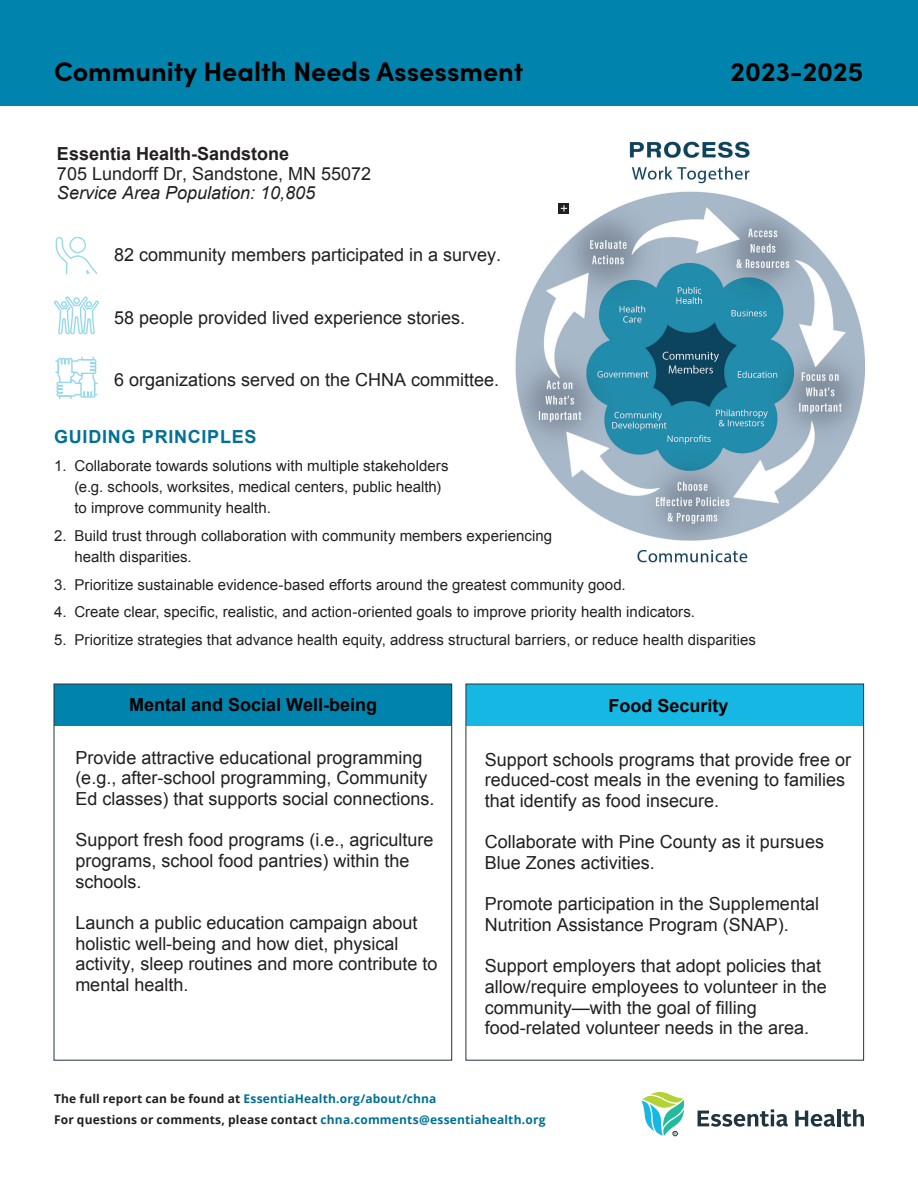
<style>
.page{position:relative;width:918px;height:1188px;background:#fff}
.page>*{position:absolute;margin:0;border:0;box-sizing:border-box;transform-origin:0 0}
.t1{font:700 27px "Sofia Pro";color:#000}
.t2{font:18px/20.7px "Arial";color:#231f20}
.t3{font:700 18px "Arial";color:#000}
.t4{font:italic 18px "Arial";color:#231f20}
.t5{font:700 18px "Arial";letter-spacing:.04em;color:#007195}
.t6{font:15px/21px "Arial";color:#231f20}
.t7{font:700 12px "Open Sans";letter-spacing:.015em;color:#231f20}
.t8{font:700 12px "Open Sans";letter-spacing:.015em;color:#007195}
.s1{font-weight:700}
.s2{color:#231f20}
.s3{color:#007195}
</style>
<div class="page">
<div style="left:0;top:1px;width:918px;height:105px;background:#0084ae"></div>
<svg style="left:55px;top:236px;width:43px;height:39px"></svg>
<svg style="left:54px;top:296px;width:45px;height:39px"></svg>
<div style="left:55px;top:360px;width:4px;height:13px;border:1px solid #96d8e9"></div>
<div style="left:94px;top:383px;width:4px;height:12px;border:1px solid #96d8e9"></div>
<svg style="left:56px;top:357px;width:41px;height:42px"></svg>
<img style="left:515px;top:141px;width:349px;height:422px">
<div style="left:559px;top:203px;width:10px;height:11px;background:#231f20"></div>
<svg style="left:53px;top:683px;width:811px;height:378px"></svg>
<svg style="left:561px;top:205px;width:6px;height:7px"></svg>
<svg style="left:698px;top:1109px;width:90px;height:18px"></svg>
<svg style="left:795px;top:1111px;width:40px;height:16px"></svg>
<hr style="left:837px;top:1109px;width:4px;height:17px;background:#21353f">
<svg style="left:842px;top:1109px;width:22px;height:18px"></svg>
<svg style="left:641px;top:1092px;width:43px;height:44px"></svg>
<h1 class="t1" style="left:54px;top:56px;width:471px">Community Health Needs Assessment</h1>
<h1 class="t1" style="left:731px;top:56px;width:134px">2023-2025</h1>
<p class="t2" style="left:57px;top:145px;width:316px;line-height:19.4px"><span class="s1">Essentia Health-Sandstone<br></span>705 Lundorff Dr, Sandstone, MN 55072</p>
<p class="t4" style="left:57px;top:183px;width:260px">Service Area Population: 10,805</p>
<p class="t2" style="left:114px;top:244px;width:389px">82 community members participated in a survey.</p>
<p class="t2" style="left:114px;top:307px;width:353px">58 people provided lived experience stories.</p>
<p class="t2" style="left:114px;top:370px;width:387px">6 organizations served on the CHNA committee.</p>
<h2 class="t5" style="left:54px;top:427px;width:204px">GUIDING PRINCIPLES</h2>
<p class="t6" style="left:74px;top:456px;width:376px;text-indent:-20px">1. Collaborate towards solutions with multiple stakeholders (e.g. schools, worksites, medical centers, public health) to improve community health.</p>
<p class="t6" style="left:74px;top:525px;width:479px;text-indent:-20px">2. Build trust through collaboration with community members experiencing health disparities.</p>
<p class="t6" style="left:54px;top:574px;width:573px">3. Prioritize sustainable evidence-based efforts around the greatest community good.</p>
<p class="t6" style="left:54px;top:602px;width:642px">4. create clear, specific, realistic, and action-oriented goals to improve priority health indicators.</p>
<p class="t6" style="left:54px;top:630px;width:703px">5. Prioritize strategies that advance health equity, address structural barriers, or reduce health disparities</p>
<h2 class="t3" style="left:129px;top:694px;width:250px">Mental and Social Well-being</h2>
<p class="t2" style="left:75px;top:747px;width:361px">Provide attractive educational programming (e.g., after-school programming, Community<br>Ed classes) that supports social connections.</p>
<p class="t2" style="left:75px;top:830px;width:360px">Support fresh food programs (i.e., agriculture programs, school food pantries) within the schools.</p>
<p class="t2" style="left:75px;top:912px;width:364px">Launch a public education campaign about holistic well-being and how diet, physical activity, sleep routines and more contribute to mental health.</p>
<h2 class="t3" style="left:608px;top:695px;width:122px">Food Security</h2>
<p class="t2" style="left:485px;top:749px;width:368px">Support schools programs that provide free or reduced-cost meals in the evening to families that identify as food insecure.</p>
<p class="t2" style="left:485px;top:832px;width:341px">Collaborate with Pine County as it pursues<br>Blue Zones activities.</p>
<p class="t2" style="left:485px;top:894px;width:336px">Promote participation in the Supplemental<br>Nutrition Assistance Program (SNAP).</p>
<p class="t2" style="left:485px;top:956px;width:344px">Support employers that adopt policies that allow/require employees to volunteer in the community—with the goal of filling food-related volunteer needs in the area.</p>
<p class="t8" style="left:54px;top:1090px;width:384px"><span class="s2">The full report can be found at</span> EssentiaHealth.org/about/chna</p>
<p class="t7" style="left:54px;top:1112px;width:493px">For questions or comments, please contact <span class="s3">chna.comments@essentiahealth.org</span></p>
</div>
